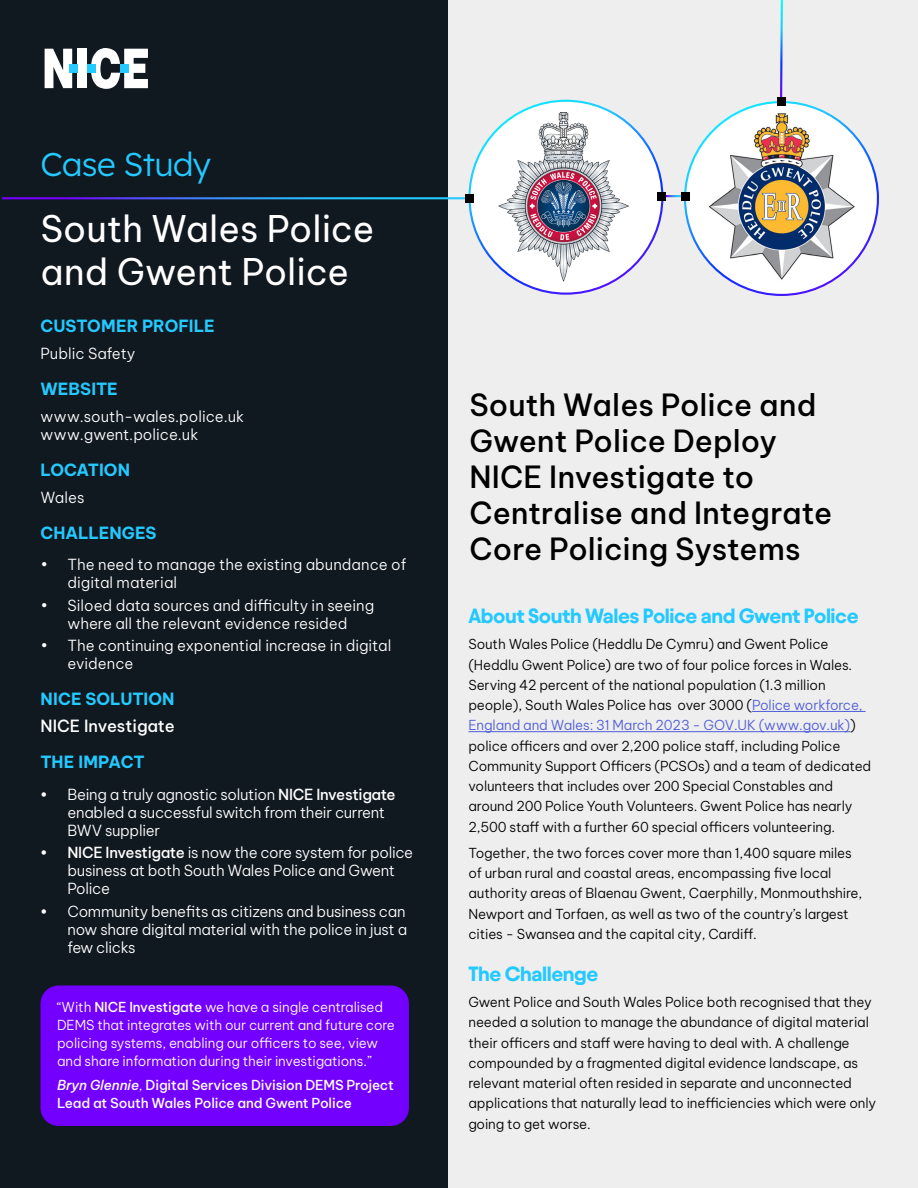
<style>
.page{position:relative;width:918px;height:1188px;background:#101820}
.page>*{position:absolute;margin:0;border:0;box-sizing:border-box;transform-origin:0 0}
.H2___Top_Title_30white__LE{font:36px/43.2px "Be Vietnam Pro";color:#fff}
.Case_Study_TEXT{font:33px "Lexend";letter-spacing:-.02em;color:#23c9ff}
.H2___Top_Title_30white__LE-2{font:500 30px/36px "Be Vietnam Pro";color:#000}
.Case_Study_TEXT-2{font:700 21px "Avantt";letter-spacing:-.02em;color:#23c9ff}
.Customer_Profile{font:700 16.5px "Be Vietnam Pro";color:#23c9ff}
.Text_white_11_14_Customer_Profile{font:500 16.5px "Be Vietnam Pro";color:#fff}
.Text_white_11_14_Customer_Profile-2{font:300 15px/18px "Be Vietnam Pro";letter-spacing:-.02em;color:#fff}
.Text_white_11_14_Customer_Profile-3{font:300 15px/18px "Be Vietnam Pro";color:#fff}
.Body_Text_Light_11_14_be{font:300 13.5px/20.2px "Be Vietnam Pro";letter-spacing:-.01em;color:#000}
.Body_Text_Light_11_14_be-2{font:300 13.5px/18px "Be Vietnam Pro";letter-spacing:-.01em;color:#fff}
.Body_Text_Light_11_14_be-3{font:500 13.5px/18px "Be Vietnam Pro";letter-spacing:-.01em;color:#fff}
.s1{font-weight:500}
.s2{font-style:italic}
.s3{font-weight:300}
.s4{color:#4f5cd6}
</style>
<div class="page">
<div style="left:448px;top:0;width:470px;height:1188px;background:#eeeeef"></div>
<svg style="left:91px;top:48px;width:57px;height:41px"></svg>
<div style="left:78px;top:49px;width:9px;height:39px;background:#fff"></div>
<svg style="left:45px;top:49px;width:27px;height:39px"></svg>
<div style="left:120px;top:64px;width:9px;height:9px;background:#23c9ff"></div>
<div style="left:87px;top:64px;width:9px;height:9px;background:#23c9ff"></div>
<div style="left:69px;top:64px;width:9px;height:9px;background:#23c9ff"></div>
<div style="left:685px;top:102px;width:193px;height:193px;background:#fff;border-radius:50%"></div>
<div style="left:470px;top:101px;width:192px;height:193px;background:#fff;border-radius:50%"></div>
<hr style="left:2px;top:197px;width:468px;height:2px;background:#fff">
<svg style="left:777px;top:0;width:9px;height:106px"></svg>
<svg style="left:465px;top:194px;width:9px;height:9px"></svg>
<hr style="left:752px;top:711px;width:114px;height:1px;background:#4f5cd6">
<hr style="left:468px;top:731px;width:382px;height:1px;background:#4f5cd6">
<div style="left:40px;top:986px;width:369px;height:140px;background:#7300ff;border-radius:18px"></div>
<hr style="left:663px;top:195px;width:21px;height:2px;background:#fff">
<svg style="left:657px;top:192px;width:9px;height:9px"></svg>
<svg style="left:681px;top:192px;width:9px;height:9px"></svg>
<img style="left:499px;top:113px;width:130px;height:169px">
<img style="left:704px;top:110px;width:156px;height:176px">
<p class="Case_Study_TEXT" style="left:40px;top:141px;width:172px">Case Study</p>
<p class="H2___Top_Title_30white__LE" style="left:40px;top:203px;width:335px">South Wales Police and Gwent Police</p>
<p class="Customer_Profile" style="left:40px;top:312px;width:176px">CUSTOMER PROFILE</p>
<p class="Text_white_11_14_Customer_Profile-3" style="left:40px;top:343px;width:96px">Public Safety</p>
<p class="Customer_Profile" style="left:40px;top:375px;width:79px">WEBSITE</p>
<p class="Text_white_11_14_Customer_Profile-3" style="left:40px;top:406px;width:205px">www.south-wales.police.uk</p>
<p class="Text_white_11_14_Customer_Profile-3" style="left:40px;top:424px;width:159px">www.gwent.police.uk</p>
<p class="Customer_Profile" style="left:40px;top:456px;width:91px">LOCATION</p>
<p class="Text_white_11_14_Customer_Profile-2" style="left:40px;top:487px;width:45px">Wales</p>
<p class="Customer_Profile" style="left:40px;top:519px;width:118px">CHALLENGES</p>
<p class="Text_white_11_14_Customer_Profile-3" style="left:68px;top:555px;width:340px;text-indent:-27px">• The need to manage the existing abundance of digital material</p>
<p class="Text_white_11_14_Customer_Profile-3" style="left:40px;top:595px;width:335px;text-align:center">• Siloed data sources and difficulty in seeing where all the relevant evidence resided</p>
<p class="Text_white_11_14_Customer_Profile-3" style="left:68px;top:636px;width:325px;text-indent:-27px">• The continuing exponential increase in digital evidence</p>
<p class="Customer_Profile" style="left:40px;top:685px;width:136px">NICE SOLUTION</p>
<p class="Text_white_11_14_Customer_Profile" style="left:40px;top:712px;width:136px">NICE Investigate</p>
<p class="Customer_Profile" style="left:40px;top:748px;width:106px">THE IMPACT</p>
<p class="Text_white_11_14_Customer_Profile-2" style="left:68px;top:784px;width:330px">Being a truly agnostic solution <span class="s1">NICE Investigate </span>enabled a successful switch from their current<br>BWV supplier</p>
<p class="Text_white_11_14_Customer_Profile-2" style="left:68px;top:843px;width:347px"><span class="s1">NICE Investigate</span> is now the core system for police business at both South Wales Police and Gwent<br>Police</p>
<p class="Text_white_11_14_Customer_Profile-2" style="left:68px;top:901px;width:341px;text-align:justify">Community benefits as citizens and business can now share digital material with the police in just a few clicks</p>
<p class="Body_Text_Light_11_14_be-2" style="left:57px;top:997px;width:339px">“With <span class="s1">NICE Investigate</span> we have a single centralised DEMS that integrates with our current and future core policing systems, enabling our officers to see, view and share information during their investigations.”</p>
<p class="Body_Text_Light_11_14_be-3" style="left:57px;top:1075px;width:338px"><span class="s2">Bryn Glennie</span><span class="s3">,</span> Digital Services Division DEMS Project<br>Lead at South Wales Police and Gwent Police</p>
<p class="H2___Top_Title_30white__LE-2" style="left:470px;top:384px;width:364px">South Wales Police and<br>Gwent Police Deploy<br>NICE Investigate to<br>Centralise and Integrate<br>Core Policing Systems</p>
<p class="Case_Study_TEXT-2" style="left:468px;top:600px;width:392px">About South Wales Police and Gwent Police</p>
<p class="Body_Text_Light_11_14_be" style="left:468px;top:633px;width:404px">South Wales Police (Heddlu De Cymru) and Gwent Police (Heddlu Gwent Police) are two of four police forces in Wales.<br>Serving 42 percent of the national population (1.3 million people), South Wales Police has over 3000 (<span class="s4">Police workforce, England and Wales: 31 March 2023 - GOV.UK (www.gov.uk)</span>) police officers and over 2,200 police staff, including Police Community Support Officers (PCSOs) and a team of dedicated volunteers that includes over 200 Special Constables and around 200 Police Youth Volunteers. Gwent Police has nearly 2,500 staff with a further 60 special officers volunteering.</p>
<p class="Body_Text_Light_11_14_be" style="left:468px;top:842px;width:395px">Together, the two forces cover more than 1,400 square miles of urban rural and coastal areas, encompassing five local authority areas of Blaenau Gwent, Caerphilly, Monmouthshire, Newport and Torfaen, as well as two of the country’s largest cities - Swansea and the capital city, Cardiff.</p>
<p class="Case_Study_TEXT-2" style="left:468px;top:958px;width:131px">The Challenge</p>
<p class="Body_Text_Light_11_14_be" style="left:468px;top:991px;width:409px">Gwent Police and South Wales Police both recognised that they needed a solution to manage the abundance of digital material their officers and staff were having to deal with. A challenge compounded by a fragmented digital evidence landscape, as relevant material often resided in separate and unconnected applications that naturally lead to inefficiencies which were only going to get worse.</p>
</div>
